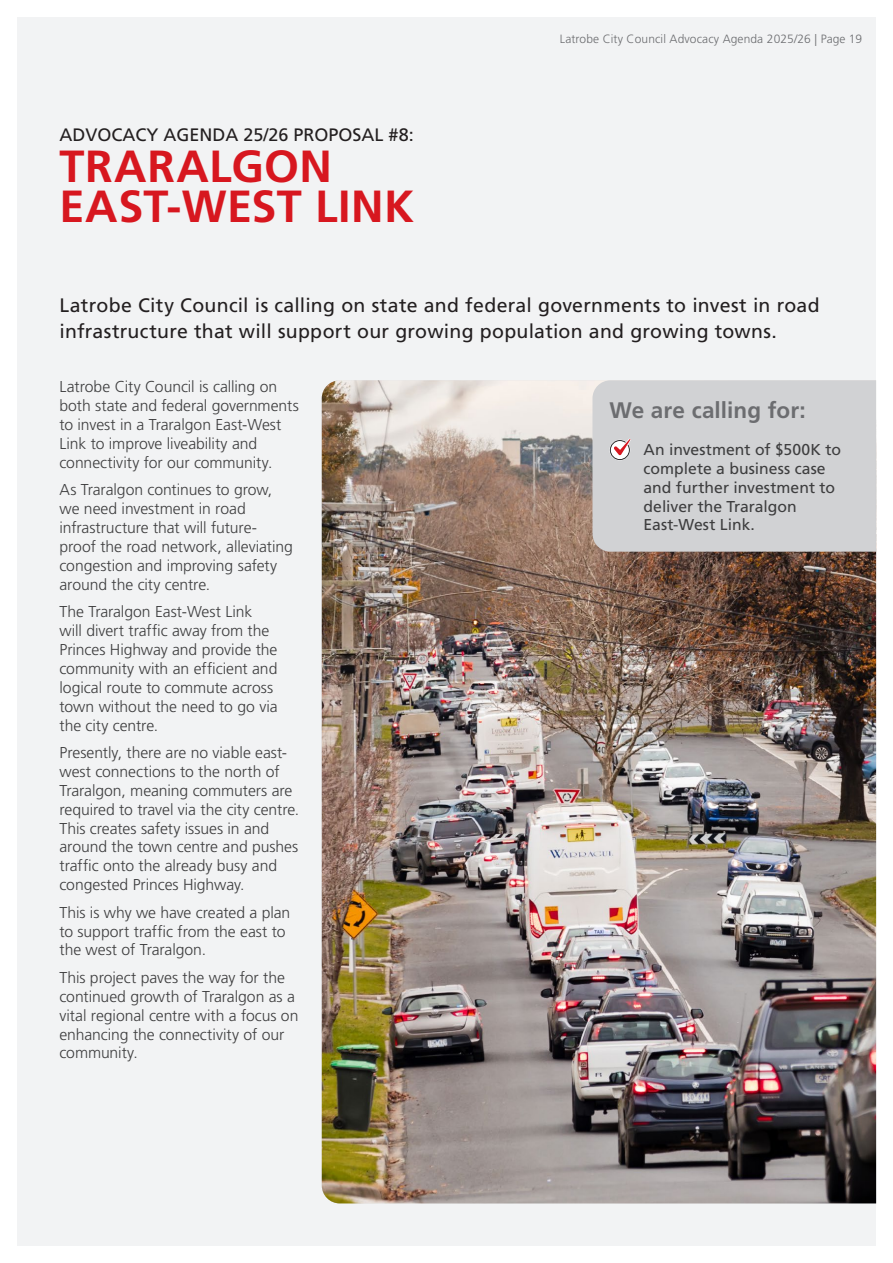
<style>
.page{position:relative;width:893px;height:1263px;background:#fff}
.page>*{position:absolute;margin:0;border:0;box-sizing:border-box;transform-origin:0 0}
.t1{font:700 45px/40.5px "Frutiger LT Std";letter-spacing:.005em;color:#d7171f}
.t2{font:700 22.5px "Frutiger LT Std";letter-spacing:.005em;color:#6c6d70}
.t3{font:19.5px/25.5px "Frutiger LT Std";letter-spacing:.015em;color:#231f20}
.t4{font:18px "Frutiger LT Std";color:#231f20}
.t5{font:300 15.75px/18.9px "Frutiger LT Std";letter-spacing:-.005em;color:#3e3e3f}
.t6{font:15.75px/18.9px "Frutiger LT Std";color:#3e3e3f}
.t7{font:300 12px "Frutiger LT Std";letter-spacing:.01em;color:#6c6d70}
</style>
<div class="page">
<div style="left:17px;top:17px;width:859px;height:1229px;background:#f2f3f4"></div>
<img style="left:322px;top:380px;width:554px;height:823px">
<div style="left:592px;top:380px;width:284px;height:172px;background:#d1d2d4"></div>
<svg style="left:609px;top:436px;width:22px;height:25px"></svg>
<p class="t4" style="left:60px;top:124px;width:356px">ADVOCACY AGENDA 25/26 PROPOSAL #8:</p>
<h1 class="t1" style="left:60px;top:146px;width:356px">TRARALGON<br>EAST-WEST LINK</h1>
<p class="t7" style="left:560px;top:32px;width:304px">Latrobe City Council Advocacy Agenda 2025/26 | Page 19</p>
<p class="t3" style="left:59px;top:293px;width:762px">Latrobe City Council is calling on state and federal governments to invest in road infrastructure that will support our growing population and growing towns.</p>
<p class="t5" style="left:59px;top:377px;width:241px">Latrobe City Council is calling on both state and federal governments to invest in a Traralgon East-West Link to improve liveability and connectivity for our community.</p>
<p class="t5" style="left:59px;top:480px;width:235px">As Traralgon continues to grow, we need investment in road infrastructure that will future&shy;proof the road network, alleviating congestion and improving safety around the city centre.</p>
<p class="t5" style="left:59px;top:602px;width:220px">The Traralgon East-West Link will divert traffic away from the<br>Princes Highway and provide the community with an efficient and logical route to commute across town without the need to go via the city centre.</p>
<p class="t5" style="left:59px;top:743px;width:241px">Presently, there are no viable east&shy;west connections to the north of Traralgon, meaning commuters are required to travel via the city centre.<br>This creates safety issues in and around the town centre and pushes traffic onto the already busy and congested Princes Highway.</p>
<p class="t5" style="left:59px;top:903px;width:232px">This is why we have created a plan to support traffic from the east to the west of Traralgon.</p>
<p class="t5" style="left:59px;top:968px;width:240px">This project paves the way for the continued growth of Traralgon as a vital regional centre with a focus on enhancing the connectivity of our community.</p>
<h2 class="t2" style="left:609px;top:397px;width:198px">We are calling for:</h2>
<p class="t6" style="left:643px;top:440px;width:199px">An investment of $500K to complete a business case and further investment to deliver the Traralgon<br>East-West Link.</p>
</div>
